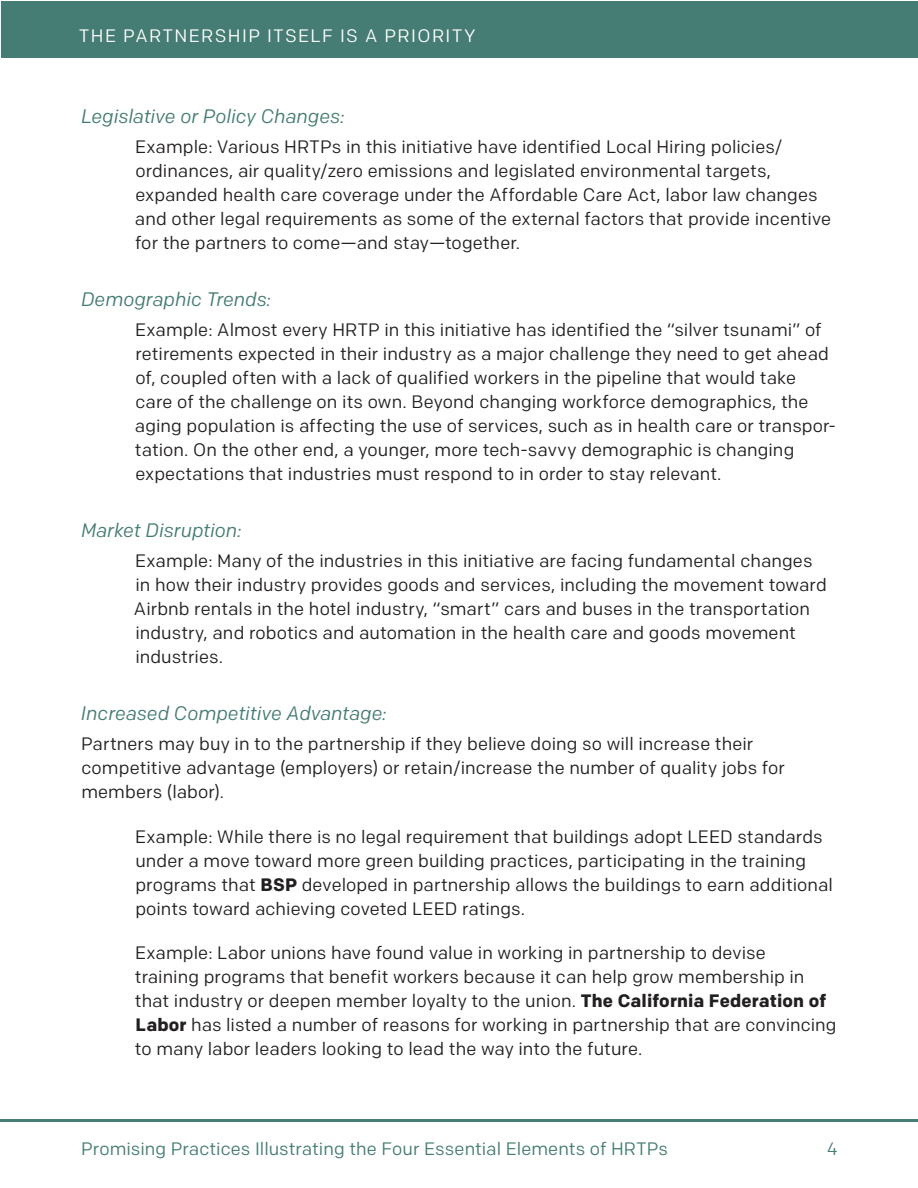
<style>
.page{position:relative;width:918px;height:1188px;background:#fff}
.page>*{position:absolute;margin:0;border:0;box-sizing:border-box;transform-origin:0 0}
.Examples{font:italic 19.5px "Colfax";letter-spacing:-.005em;color:#457c74}
.indented_normal_para{font:18px/24px "Colfax";letter-spacing:.005em;color:#231f20}
.t1{font:18px "Colfax";letter-spacing:.005em;color:#457c74}
.t2{font:18px "Colfax";letter-spacing:.08em;color:#fff}
.s1{font-weight:700}
</style>
<div class="page">
<hr style="left:0;top:1119px;width:918px;height:3px;background:#457c74">
<div style="left:1px;top:1px;width:917px;height:57px;background:#457c74"></div>
<p class="t2" style="left:79px;top:25px;width:398px">THE PARTNERSHIP ITSELF IS A PRIORITY</p>
<p class="Examples" style="left:81px;top:104px;width:265px">Legislative or Policy Changes:</p>
<p class="indented_normal_para" style="left:135px;top:135px;width:698px">Example: Various HRTPs in this initiative have identified Local Hiring policies/ ordinances, air quality/zero emissions and legislated environmental targets, expanded health care coverage under the Affordable Care Act, labor law changes and other legal requirements as some of the external factors that provide incentive for the partners to come—and stay—together.</p>
<p class="Examples" style="left:81px;top:287px;width:192px">Demographic Trends:</p>
<p class="indented_normal_para" style="left:135px;top:318px;width:703px">Example: Almost every HRTP in this initiative has identified the “silver tsunami” of retirements expected in their industry as a major challenge they need to get ahead of, coupled often with a lack of qualified workers in the pipeline that would take care of the challenge on its own. Beyond changing workforce demographics, the aging population is affecting the use of services, such as in health care or transpor&shy;tation. On the other end, a younger, more tech-savvy demographic is changing expectations that industries must respond to in order to stay relevant.</p>
<p class="Examples" style="left:81px;top:518px;width:162px">Market Disruption:</p>
<p class="indented_normal_para" style="left:134px;top:549px;width:694px">Example: Many of the industries in this initiative are facing fundamental changes in how their industry provides goods and services, including the movement toward Airbnb rentals in the hotel industry, “smart” cars and buses in the transportation industry, and robotics and automation in the health care and goods movement industries.</p>
<p class="Examples" style="left:81px;top:701px;width:307px">Increased Competitive Advantage:</p>
<p class="indented_normal_para" style="left:81px;top:732px;width:705px">Partners may buy in to the partnership if they believe doing so will increase their competitive advantage (employers) or retain/increase the number of quality jobs for members (labor).</p>
<p class="indented_normal_para" style="left:135px;top:824px;width:699px">Example: While there is no legal requirement that buildings adopt LEED standards under a move toward more green building practices, participating in the training programs that <span class="s1">BSP</span> developed in partnership allows the buildings to earn additional points toward achieving coveted LEED ratings.</p>
<p class="indented_normal_para" style="left:135px;top:940px;width:703px">Example: Labor unions have found value in working in partnership to devise<br>training programs that benefit workers because it can help grow membership in that industry or deepen member loyalty to the union. <span class="s1">The California Federation of Labor</span> has listed a number of reasons for working in partnership that are convincing to many labor leaders looking to lead the way into the future.</p>
<p class="t1" style="left:81px;top:1138px;width:588px">Promising Practices Illustrating the Four Essential Elements of HRTPs</p>
<p class="t1" style="left:827px;top:1138px;width:13px">4</p>
</div>
